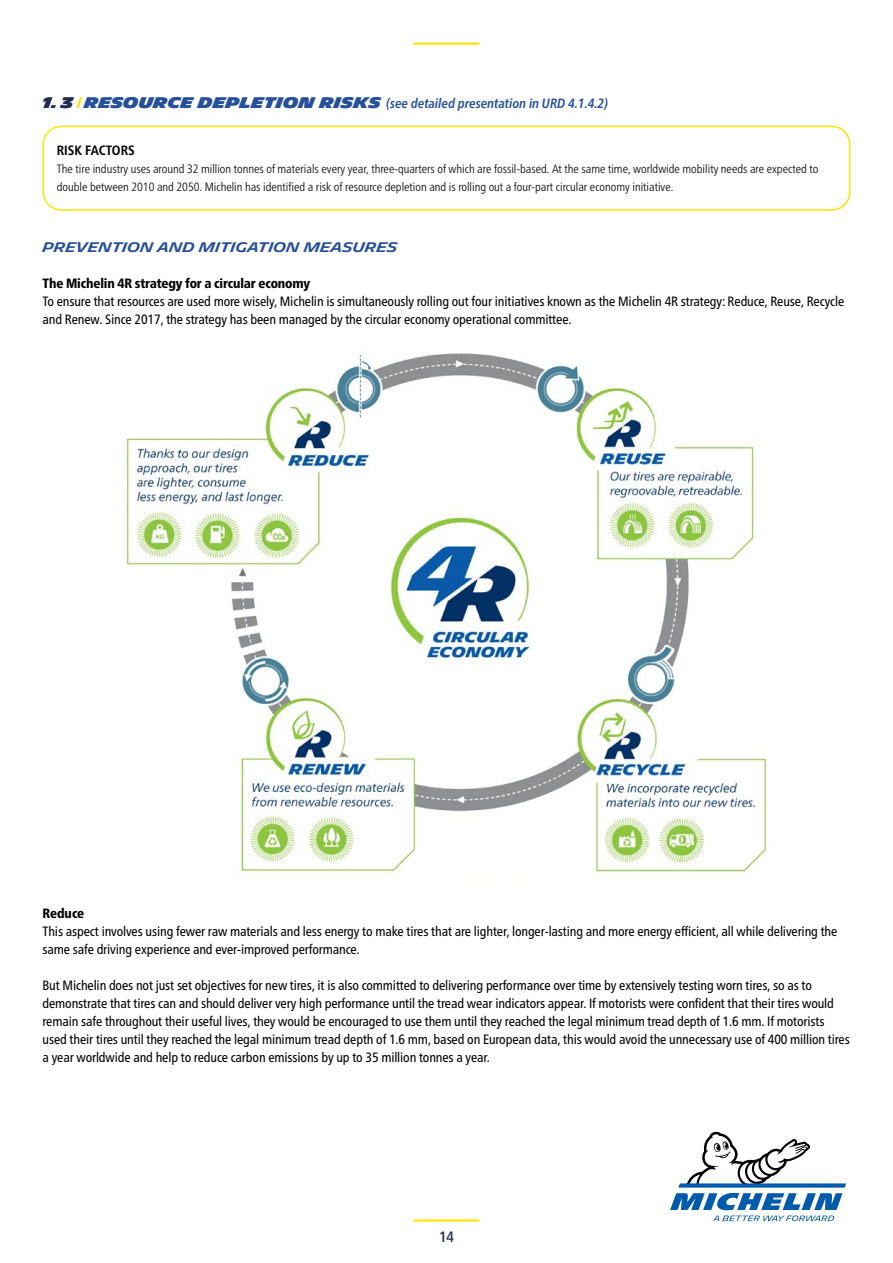
<style>
.page{position:relative;width:893px;height:1263px;background:#fff}
.page>*{position:absolute;margin:0;border:0;box-sizing:border-box;transform-origin:0 0}
.t1{font:500 condensed 15px "Frutiger Neue LTW1 G";color:#202b51}
.t2{font:condensed 13.5px/18px "Frutiger Neue LTW1 G";letter-spacing:-.01em;color:#000}
.t3{font:italic 700 condensed 13.5px "Frutiger Neue LTW1 G";color:#27509b}
.t4{font:800 condensed 13.5px "Frutiger Neue LTW1 G";letter-spacing:-.01em;color:#000}
.t5{font:600 13.5px "Michelin Unit Titling";letter-spacing:-.01em;color:#27509b}
.t6{font:700 condensed 13.5px "Frutiger Neue LTW1 G";color:#000}
.t7{font:300 condensed 12px/18px "Frutiger Neue LTW1 G";color:#000}
.s1{font-family:"Michelin Unit Titling";font-weight:900;font-style:normal;font-stretch:normal;font-size:15px;color:#202b51}
.s2{font-family:"Michelin Unit Titling";font-weight:900;font-style:normal;font-stretch:normal;font-size:15px}
</style>
<div class="page">
<svg style="left:76px;top:97px;width:6px;height:11px"></svg>
<div style="left:43px;top:126px;width:807px;height:85px;border:2px solid #fce500;border-radius:18px"></div>
<img style="left:126px;top:353px;width:643px;height:522px">
<hr style="left:414px;top:1219px;width:64px;height:2px;background:#fce500">
<hr style="left:414px;top:43px;width:64px;height:2px;background:#fce500">
<svg style="left:670px;top:1132px;width:176px;height:89px"></svg>
<p class="t3" style="left:43px;top:93px;width:567px"><span class="s1">1. 3</span> <span class="s2">RESOURCE DEPLETION RISKS</span> (see detailed presentation in URD 4.1.4.2)</p>
<p class="t6" style="left:57px;top:140px;width:80px">RISK FACTORS</p>
<p class="t7" style="left:57px;top:159px;width:763px">The tire industry uses around 32 million tonnes of materials every year, three-quarters of which are fossil-based. At the same time, worldwide mobility needs are expected to double between 2010 and 2050. Michelin has identified a risk of resource depletion and is rolling out a four-part circular economy initiative.</p>
<p class="t5" style="left:43px;top:239px;width:357px">PREVENTION AND MITIGATION MEASURES</p>
<p class="t4" style="left:43px;top:273px;width:269px">The Michelin 4R strategy for a circular economy</p>
<p class="t2" style="left:43px;top:291px;width:803px">To ensure that resources are used more wisely, Michelin is simultaneously rolling out four initiatives known as the Michelin 4R strategy: Reduce, Reuse, Recycle and Renew. Since 2017, the strategy has been managed by the circular economy operational committee.</p>
<p class="t4" style="left:43px;top:903px;width:43px">Reduce</p>
<p class="t2" style="left:43px;top:921px;width:796px">This aspect involves using fewer raw materials and less energy to make tires that are lighter, longer-lasting and more energy efficient, all while delivering the same safe driving experience and ever-improved performance.</p>
<p class="t2" style="left:43px;top:975px;width:809px">But Michelin does not just set objectives for new tires, it is also committed to delivering performance over time by extensively testing worn tires, so as to demonstrate that tires can and should deliver very high performance until the tread wear indicators appear. If motorists were confident that their tires would remain safe throughout their useful lives, they would be encouraged to use them until they reached the legal minimum tread depth of 1.6 mm. If motorists used their tires until they reached the legal minimum tread depth of 1.6 mm, based on European data, this would avoid the unnecessary use of 400 million tires a year worldwide and help to reduce carbon emissions by up to 35 million tonnes a year.</p>
<p class="t1" style="left:439px;top:1226px;width:16px">14</p>
</div>
